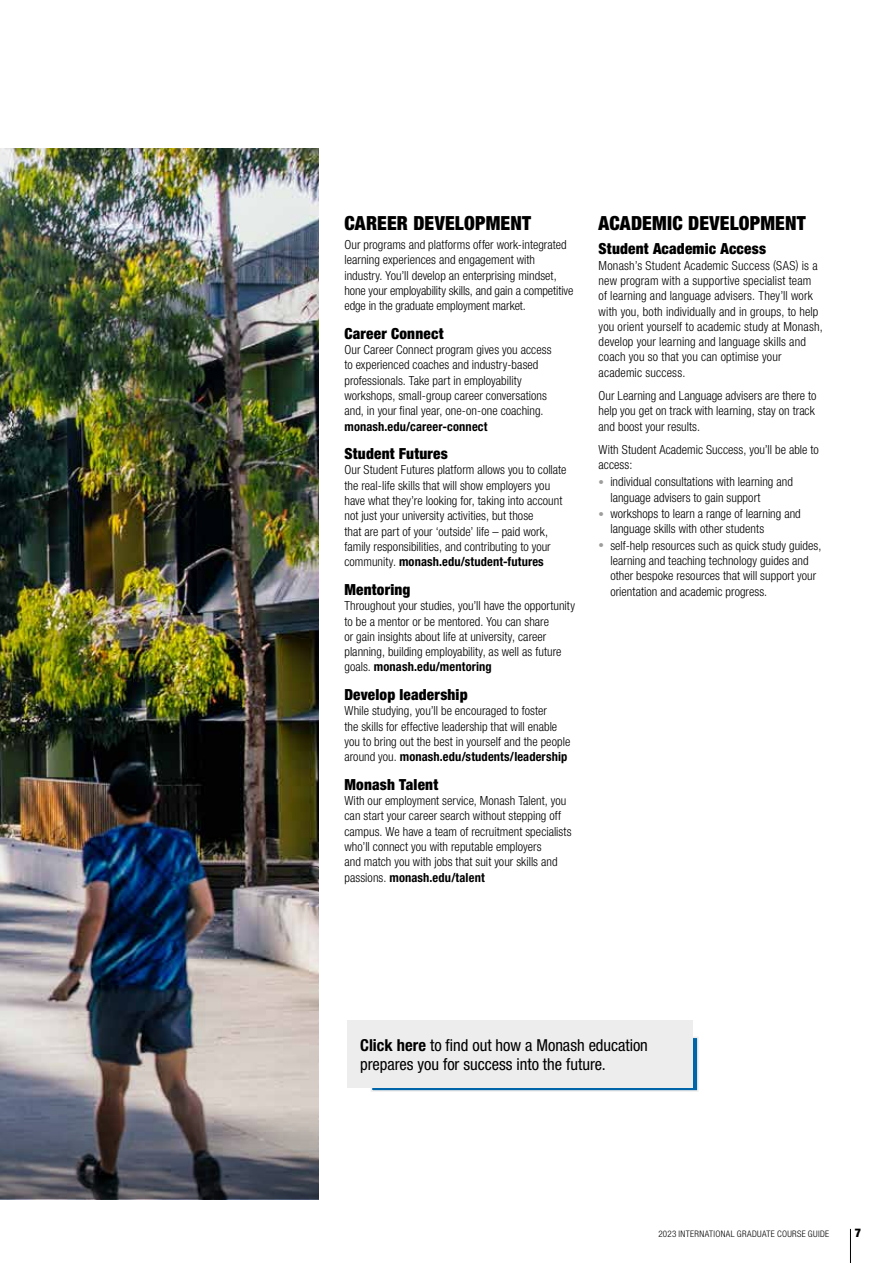
<style>
.page{position:relative;width:893px;height:1263px;background:#fff}
.page>*{position:absolute;margin:0;border:0;box-sizing:border-box;transform-origin:0 0}
.t1{font:900 condensed 19.5px "Helvetica Neue LT Pro";letter-spacing:.01em;color:#000}
.t2{font:condensed 16.5px/19.5px "Helvetica Neue LT Pro";color:#000}
.t3{font:900 condensed 15.3px "Helvetica Neue LT Pro";letter-spacing:.015em;color:#000}
.t4{font:300 condensed 12.6px/15.3px "Helvetica Neue LT Pro";letter-spacing:.005em;color:#000}
.t5{font:700 condensed 12.6px "Helvetica Neue LT Pro";letter-spacing:.01em;color:#000}
.t6{font:900 condensed 12px "Helvetica Neue LT Pro";color:#000}
.t7{font:300 condensed 9px "Helvetica Neue LT Pro";letter-spacing:.04em;color:#000}
.s1{font-weight:700}
.s2{font-size:11.1px;color:#9d9d9c}
</style>
<div class="page">
<img style="left:0;top:148px;width:319px;height:861px">
<svg style="left:0;top:1009px;width:319px;height:190px;background:#838084"></svg>
<div style="left:371px;top:1036px;width:328px;height:56px;background:#0065a9;border:2px solid #ededed"></div>
<div style="left:347px;top:1021px;width:346px;height:67px;background:#ededed"></div>
<hr style="left:850px;top:1229px;width:1px;height:34px;background:#000">
<h1 class="t1" style="left:344px;top:211px;width:188px">CAREER DEVELOPMENT</h1>
<p class="t4" style="left:344px;top:237px;width:230px">Our programs and platforms offer work‑integrated learning experiences and engagement with industry. You’ll develop an enterprising mindset, hone your employability skills, and gain a competitive edge in the graduate employment market.</p>
<p class="t3" style="left:344px;top:324px;width:101px">Career Connect</p>
<p class="t4" style="left:344px;top:342px;width:209px">Our Career Connect program gives you access to experienced coaches and industry-based professionals. Take part in employability workshops, small-group career conversations and, in your final year, one-on-one coaching.</p>
<p class="t5" style="left:344px;top:419px;width:145px">monash.edu/career-connect</p>
<p class="t3" style="left:344px;top:445px;width:105px">Student Futures</p>
<p class="t4" style="left:344px;top:462px;width:224px">Our Student Futures platform allows you to collate the real-life skills that will show employers you have what they’re looking for, taking into account not just your university activities, but those<br>that are part of your ‘outside’ life – paid work, family responsibilities, and contributing to your community. <span class="s1">monash.edu/student-futures</span></p>
<p class="t3" style="left:344px;top:580px;width:68px">Mentoring</p>
<p class="t4" style="left:344px;top:598px;width:232px">Throughout your studies, you’ll have the opportunity to be a mentor or be mentored. You can share<br>or gain insights about life at university, career planning, building employability, as well as future goals. <span class="s1">monash.edu/mentoring</span></p>
<p class="t3" style="left:344px;top:685px;width:125px">Develop leadership</p>
<p class="t4" style="left:344px;top:703px;width:227px">While studying, you’ll be encouraged to foster<br>the skills for effective leadership that will enable you to bring out the best in yourself and the people around you. <span class="s1">monash.edu/students/leadership</span></p>
<p class="t3" style="left:344px;top:775px;width:95px">Monash Talent</p>
<p class="t4" style="left:344px;top:793px;width:229px">With our employment service, Monash Talent, you can start your career search without stepping off campus. We have a team of recruitment specialists who’ll connect you with reputable employers<br>and match you with jobs that suit your skills and passions. <span class="s1">monash.edu/talent</span></p>
<h1 class="t1" style="left:599px;top:211px;width:209px">ACADEMIC DEVELOPMENT</h1>
<p class="t3" style="left:599px;top:240px;width:169px">Student Academic Access</p>
<p class="t4" style="left:599px;top:257px;width:226px">Monash’s Student Academic Success (SAS) is a new program with a supportive specialist team of learning and language advisers. They’ll work with you, both individually and in groups, to help you orient yourself to academic study at Monash, develop your learning and language skills and coach you so that you can optimise your academic success.</p>
<p class="t4" style="left:599px;top:388px;width:219px">Our Learning and Language advisers are there to help you get on track with learning, stay on track and boost your results.</p>
<p class="t4" style="left:599px;top:442px;width:222px">With Student Academic Success, you’ll be able to access:</p>
<p class="t4" style="left:610px;top:474px;width:184px;text-indent:-12px"><span class="s2">•</span> individual consultations with learning and language advisers to gain support</p>
<p class="t4" style="left:610px;top:506px;width:192px;text-indent:-12px"><span class="s2">•</span> workshops to learn a range of learning and language skills with other students</p>
<p class="t4" style="left:610px;top:537px;width:212px;text-indent:-12px"><span class="s2">•</span> self-help resources such as quick study guides, learning and teaching technology guides and other bespoke resources that will support your orientation and academic progress.</p>
<h2 class="t2" style="left:360px;top:1035px;width:289px"><span class="s1">Click here</span> to find out how a Monash education prepares you for success into the future.</h2>
<p class="t7" style="left:658px;top:1229px;width:172px">2023 INTERNATIONAL GRADUATE COURSE GUIDE</p>
<p class="t6" style="left:855px;top:1226px;width:8px">7</p>
</div>
